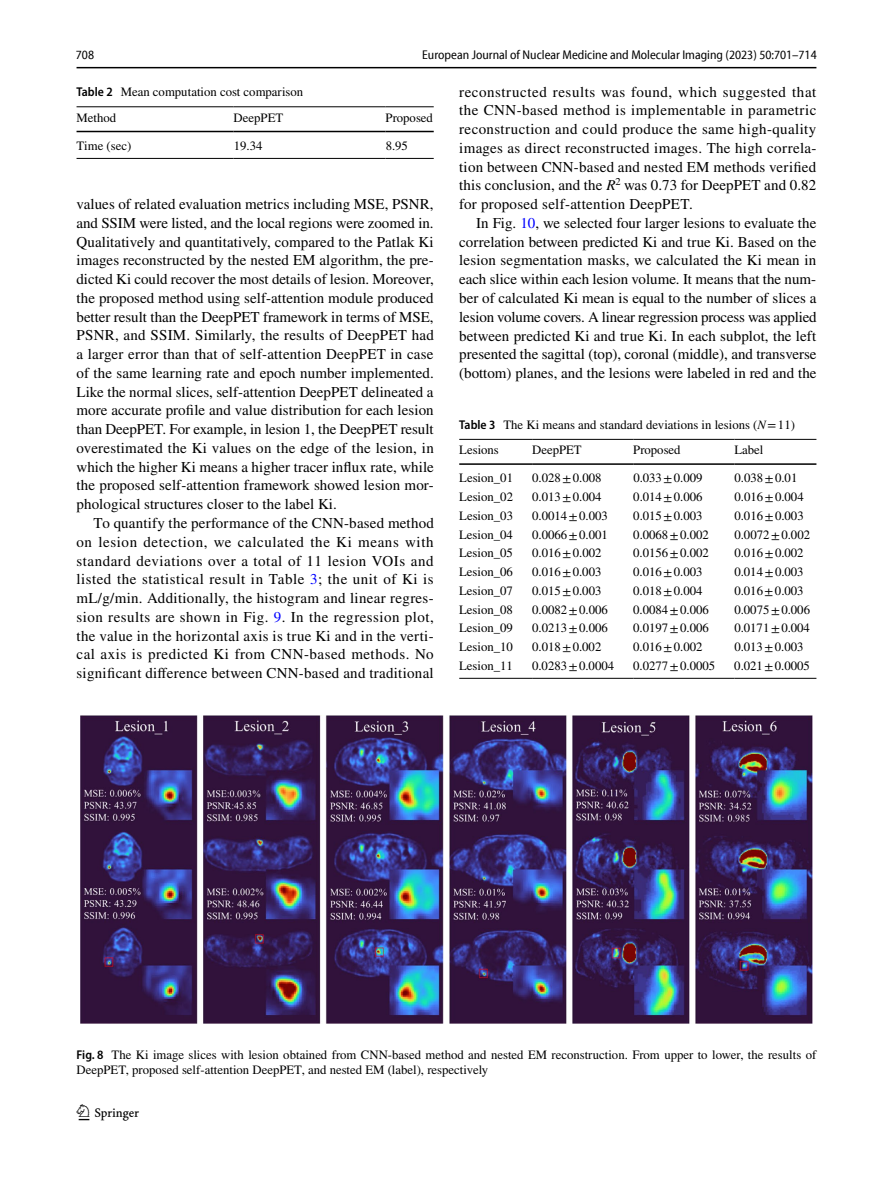
<style>
.page{position:relative;width:893px;height:1187px;background:#fff}
.page>*{position:absolute;margin:0;border:0;box-sizing:border-box;transform-origin:0 0}
.t1{font:22.5px "Springnew Regular 2";color:#000}
.t2{font:15px/18.8px "STIX";letter-spacing:.005em;color:#000;text-align:justify}
.t3{font:12.75px/25.5px "STIX";color:#000}
.t4{font:semi-condensed 12.75px "Myriad Pro Unic";color:#000}
.s1{font-family:"Myriad Pro";font-weight:600;font-stretch:semi-condensed}
.s2{color:#00f}
.s3{font-family:"STIX General Italic 37"}
.s4{font-style:italic}
</style>
<div class="page">
<hr style="left:77px;top:67px;width:739px;height:1px;background:#000">
<hr style="left:77px;top:106px;width:157px;height:1px;background:#000">
<hr style="left:77px;top:131px;width:157px;height:1px;background:#000">
<hr style="left:234px;top:106px;width:152px;height:1px;background:#000">
<hr style="left:234px;top:131px;width:152px;height:1px;background:#000">
<hr style="left:386px;top:106px;width:48px;height:1px;background:#000">
<hr style="left:386px;top:131px;width:48px;height:1px;background:#000">
<hr style="left:77px;top:158px;width:157px;height:1px;background:#000">
<hr style="left:234px;top:158px;width:152px;height:1px;background:#000">
<hr style="left:386px;top:158px;width:48px;height:1px;background:#000">
<img style="left:81px;top:715px;width:731px;height:308px">
<hr style="left:459px;top:439px;width:73px;height:1px;background:#000">
<hr style="left:459px;top:463px;width:73px;height:2px;background:#000">
<hr style="left:532px;top:439px;width:101px;height:1px;background:#000">
<hr style="left:532px;top:463px;width:101px;height:2px;background:#000">
<hr style="left:633px;top:439px;width:101px;height:1px;background:#000">
<hr style="left:633px;top:463px;width:101px;height:2px;background:#000">
<hr style="left:734px;top:439px;width:82px;height:1px;background:#000">
<hr style="left:734px;top:463px;width:82px;height:2px;background:#000">
<hr style="left:459px;top:677px;width:73px;height:1px;background:#000">
<hr style="left:532px;top:677px;width:101px;height:1px;background:#000">
<hr style="left:633px;top:677px;width:101px;height:1px;background:#000">
<hr style="left:734px;top:677px;width:82px;height:1px;background:#000">
<p class="t4" style="left:76px;top:50px;width:20px">708</p>
<p class="t4" style="left:422px;top:50px;width:396px">European Journal of Nuclear Medicine and Molecular Imaging (2023) 50:701–714</p>
<p class="t3" style="left:77px;top:80px;width:228px"><span class="s1">Table 2</span> Mean computation cost comparison<br>Method</p>
<p class="t3" style="left:234px;top:106px;width:51px">DeepPET</p>
<p class="t3" style="left:386px;top:106px;width:49px">Proposed</p>
<p class="t3" style="left:77px;top:134px;width:56px">Time (sec)</p>
<p class="t3" style="left:234px;top:134px;width:30px">19.34</p>
<p class="t3" style="left:386px;top:134px;width:24px">8.95</p>
<p class="t2" style="left:77px;top:196px;width:359px">values of related evaluation metrics including MSE, PSNR, and SSIM were listed, and the local regions were zoomed in.<br>Qualitatively and quantitatively, compared to the Patlak Ki images reconstructed by the nested EM algorithm, the pre&shy;dicted Ki could recover the most details of lesion. Moreover, the proposed method using self-attention module produced better result than the DeepPET framework in terms of MSE, PSNR, and SSIM. Similarly, the results of DeepPET had a larger error than that of self-attention DeepPET in case of the same learning rate and epoch number implemented.<br>Like the normal slices, self-attention DeepPET delineated a more accurate profile and value distribution for each lesion than DeepPET. For example, in lesion 1, the DeepPET result overestimated the Ki values on the edge of the lesion, in which the higher Ki means a higher tracer influx rate, while the proposed self-attention framework showed lesion mor&shy;phological structures closer to the label Ki.</p>
<p class="t2" style="left:77px;top:514px;width:359px;text-indent:17px">To quantify the performance of the CNN-based method on lesion detection, we calculated the Ki means with standard deviations over a total of 11 lesion VOIs and listed the statistical result in Table <span class="s2">3</span>; the unit of Ki is mL/g/min. Additionally, the histogram and linear regres&shy;sion results are shown in Fig. <span class="s2">9</span>. In the regression plot, the value in the horizontal axis is true Ki and in the verti&shy;cal axis is predicted Ki from CNN-based methods. No significant difference between CNN-based and traditional</p>
<p class="t2" style="left:459px;top:83px;width:359px">reconstructed results was found, which suggested that the CNN-based method is implementable in parametric reconstruction and could produce the same high-quality images as direct reconstructed images. The high correla&shy;tion between CNN-based and nested EM methods verified this conclusion, and the <span class="s3">R</span><sup>2</sup> was 0.73 for DeepPET and 0.82 for proposed self-attention DeepPET.</p>
<p class="t2" style="left:459px;top:214px;width:359px;text-indent:17px">In Fig. <span class="s2">10</span>, we selected four larger lesions to evaluate the correlation between predicted Ki and true Ki. Based on the lesion segmentation masks, we calculated the Ki mean in each slice within each lesion volume. It means that the num&shy;ber of calculated Ki mean is equal to the number of slices a lesion volume covers. A linear regression process was applied between predicted Ki and true Ki. In each subplot, the left presented the sagittal (top), coronal (middle), and transverse (bottom) planes, and the lesions were labeled in red and the</p>
<p class="t3" style="left:459px;top:412px;width:337px"><span class="s1">Table 3</span> The Ki means and standard deviations in lesions (<span class="s4">N</span>=11)<br>Lesions</p>
<p class="t3" style="left:532px;top:438px;width:51px">DeepPET</p>
<p class="t3" style="left:633px;top:438px;width:49px">Proposed</p>
<p class="t3" style="left:734px;top:438px;width:31px">Label</p>
<p class="t3" style="left:459px;top:466px;width:55px">Lesion_01</p>
<p class="t3" style="left:532px;top:466px;width:71px">0.028±0.008</p>
<p class="t3" style="left:633px;top:466px;width:71px">0.033±0.009</p>
<p class="t3" style="left:734px;top:466px;width:64px">0.038±0.01</p>
<p class="t3" style="left:459px;top:485px;width:55px">Lesion_02</p>
<p class="t3" style="left:532px;top:485px;width:71px">0.013±0.004</p>
<p class="t3" style="left:633px;top:485px;width:71px">0.014±0.006</p>
<p class="t3" style="left:734px;top:485px;width:71px">0.016±0.004</p>
<p class="t3" style="left:459px;top:503px;width:55px">Lesion_03</p>
<p class="t3" style="left:532px;top:503px;width:77px">0.0014±0.003</p>
<p class="t3" style="left:633px;top:503px;width:71px">0.015±0.003</p>
<p class="t3" style="left:734px;top:503px;width:71px">0.016±0.003</p>
<p class="t3" style="left:459px;top:522px;width:55px">Lesion_04</p>
<p class="t3" style="left:532px;top:522px;width:77px">0.0066±0.001</p>
<p class="t3" style="left:633px;top:522px;width:77px">0.0068±0.002</p>
<p class="t3" style="left:734px;top:522px;width:77px">0.0072±0.002</p>
<p class="t3" style="left:459px;top:541px;width:55px">Lesion_05</p>
<p class="t3" style="left:532px;top:541px;width:71px">0.016±0.002</p>
<p class="t3" style="left:633px;top:541px;width:77px">0.0156±0.002</p>
<p class="t3" style="left:734px;top:541px;width:71px">0.016±0.002</p>
<p class="t3" style="left:459px;top:560px;width:55px">Lesion_06</p>
<p class="t3" style="left:532px;top:560px;width:71px">0.016±0.003</p>
<p class="t3" style="left:633px;top:560px;width:71px">0.016±0.003</p>
<p class="t3" style="left:734px;top:560px;width:71px">0.014±0.003</p>
<p class="t3" style="left:459px;top:578px;width:55px">Lesion_07</p>
<p class="t3" style="left:532px;top:578px;width:71px">0.015±0.003</p>
<p class="t3" style="left:633px;top:578px;width:71px">0.018±0.004</p>
<p class="t3" style="left:734px;top:578px;width:71px">0.016±0.003</p>
<p class="t3" style="left:459px;top:597px;width:55px">Lesion_08</p>
<p class="t3" style="left:532px;top:597px;width:77px">0.0082±0.006</p>
<p class="t3" style="left:633px;top:597px;width:77px">0.0084±0.006</p>
<p class="t3" style="left:734px;top:597px;width:77px">0.0075±0.006</p>
<p class="t3" style="left:459px;top:616px;width:55px">Lesion_09</p>
<p class="t3" style="left:532px;top:616px;width:77px">0.0213±0.006</p>
<p class="t3" style="left:633px;top:616px;width:77px">0.0197±0.006</p>
<p class="t3" style="left:734px;top:616px;width:77px">0.0171±0.004</p>
<p class="t3" style="left:459px;top:634px;width:55px">Lesion_10</p>
<p class="t3" style="left:532px;top:634px;width:71px">0.018±0.002</p>
<p class="t3" style="left:633px;top:634px;width:71px">0.016±0.002</p>
<p class="t3" style="left:734px;top:634px;width:71px">0.013±0.003</p>
<p class="t3" style="left:459px;top:653px;width:55px">Lesion_11</p>
<p class="t3" style="left:532px;top:653px;width:84px">0.0283±0.0004</p>
<p class="t3" style="left:633px;top:653px;width:84px">0.0277±0.0005</p>
<p class="t3" style="left:734px;top:653px;width:77px">0.021±0.0005</p>
<p class="t3" style="left:77px;top:1047px;width:741px;line-height:15px"><span class="s1">Fig. 8</span> The Ki image slices with lesion obtained from CNN-based method and nested EM reconstruction. From upper to lower, the results of<br>DeepPET, proposed self-attention DeepPET, and nested EM (label), respectively</p>
<h1 class="t1" style="left:79px;top:1104px;width:62px">1 3</h1>
</div>
